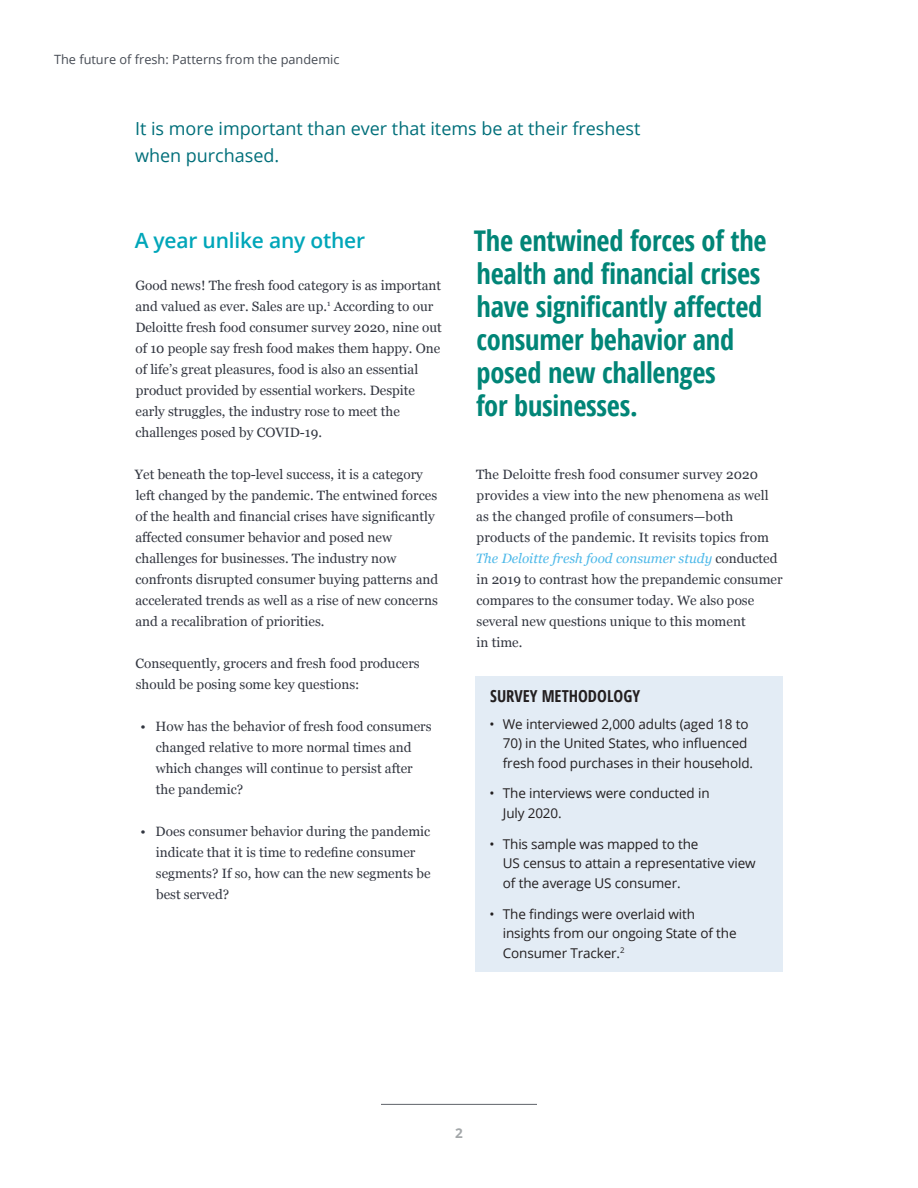
<style>
.page{position:relative;width:918px;height:1188px;background:#fff}
.page>*{position:absolute;margin:0;border:0;box-sizing:border-box;transform-origin:0 0}
.pullout-quote{font:700 28.5px/33px "Open Sans Condensed";letter-spacing:-.01em;color:#018577}
.heading2{font:600 21px "Open Sans";letter-spacing:-.01em;color:#00a6b9}
.teaser-text{font:18px/27px "Open Sans";color:#006f7a}
.sidebar-h1-rev{font:700 16.5px "Open Sans Condensed";color:#231f20}
.body-copy{font:13.5px/21px "Georgia";color:#323640}
.t1{font:13.5px/19.5px "Open Sans";letter-spacing:-.01em;color:#231f20}
.t2{font:700 13.5px "Open Sans";color:#a3a7a9}
.t3{font:12.75px "Open Sans";color:#464b54}
.s1{font-style:italic;color:#4eb9e9}
</style>
<div class="page">
<hr style="left:381px;top:1104px;width:156px;height:1px;background:#5f6369">
<div style="left:476px;top:676px;width:307px;height:296px;background:#e3ecf5"></div>
<p class="t3" style="left:54px;top:50px;width:287px">The future of fresh: Patterns from the pandemic</p>
<p class="teaser-text" style="left:135px;top:115px;width:507px">It is more important than ever that items be at their freshest when purchased.</p>
<p class="heading2" style="left:135px;top:225px;width:232px">A year unlike any other</p>
<p class="body-copy" style="left:135px;top:274px;width:308px">Good news! The fresh food category is as important and valued as ever. Sales are up.<sup>1</sup> According to our Deloitte fresh food consumer survey 2020, nine out of 10 people say fresh food makes them happy. One of life’s great pleasures, food is also an essential product provided by essential workers. Despite early struggles, the industry rose to meet the challenges posed by COVID-19.</p>
<p class="body-copy" style="left:135px;top:463px;width:305px">Yet beneath the top-level success, it is a category left changed by the pandemic. The entwined forces of the health and financial crises have significantly affected consumer behavior and posed new challenges for businesses. The industry now confronts disrupted consumer buying patterns and accelerated trends as well as a rise of new concerns and a recalibration of priorities.</p>
<p class="body-copy" style="left:135px;top:652px;width:286px">Consequently, grocers and fresh food producers should be posing some key questions:</p>
<p class="body-copy" style="left:156px;top:715px;width:277px;text-indent:-15px">• How has the behavior of fresh food consumers changed relative to more normal times and which changes will continue to persist after the pandemic?</p>
<p class="body-copy" style="left:156px;top:820px;width:276px;text-indent:-15px">• Does consumer behavior during the pandemic indicate that it is time to redefine consumer segments? If so, how can the new segments be best served?</p>
<p class="pullout-quote" style="left:474px;top:224px;width:294px">The entwined forces of the health and financial crises have significantly affected consumer behavior and posed new challenges<br>for businesses.</p>
<p class="body-copy" style="left:476px;top:463px;width:308px">The Deloitte fresh food consumer survey 2020 provides a view into the new phenomena as well as the changed profile of consumers—both products of the pandemic. It revisits topics from <span class="s1">The Deloitte fresh food consumer study</span> conducted in 2019 to contrast how the prepandemic consumer compares to the consumer today. We also pose several new questions unique to this moment<br>in time.</p>
<p class="sidebar-h1-rev" style="left:490px;top:685px;width:151px">SURVEY METHODOLOGY</p>
<p class="t1" style="left:489px;top:714px;width:261px">• We interviewed 2,000 adults (aged 18 to</p>
<p class="t1" style="left:503px;top:733px;width:252px">70) in the United States, who influenced fresh food purchases in their household.</p>
<p class="t1" style="left:503px;top:783px;width:208px;text-indent:-14px">• The interviews were conducted in<br>July 2020.</p>
<p class="t1" style="left:503px;top:834px;width:254px;text-indent:-14px">• This sample was mapped to the<br>US census to attain a representative view of the average US consumer.</p>
<p class="t1" style="left:503px;top:904px;width:235px;text-indent:-14px">• The findings were overlaid with insights from our ongoing State of the<br>Consumer Tracker.<sup>2</sup></p>
<p class="t2" style="left:455px;top:1123px;width:9px">2</p>
</div>
